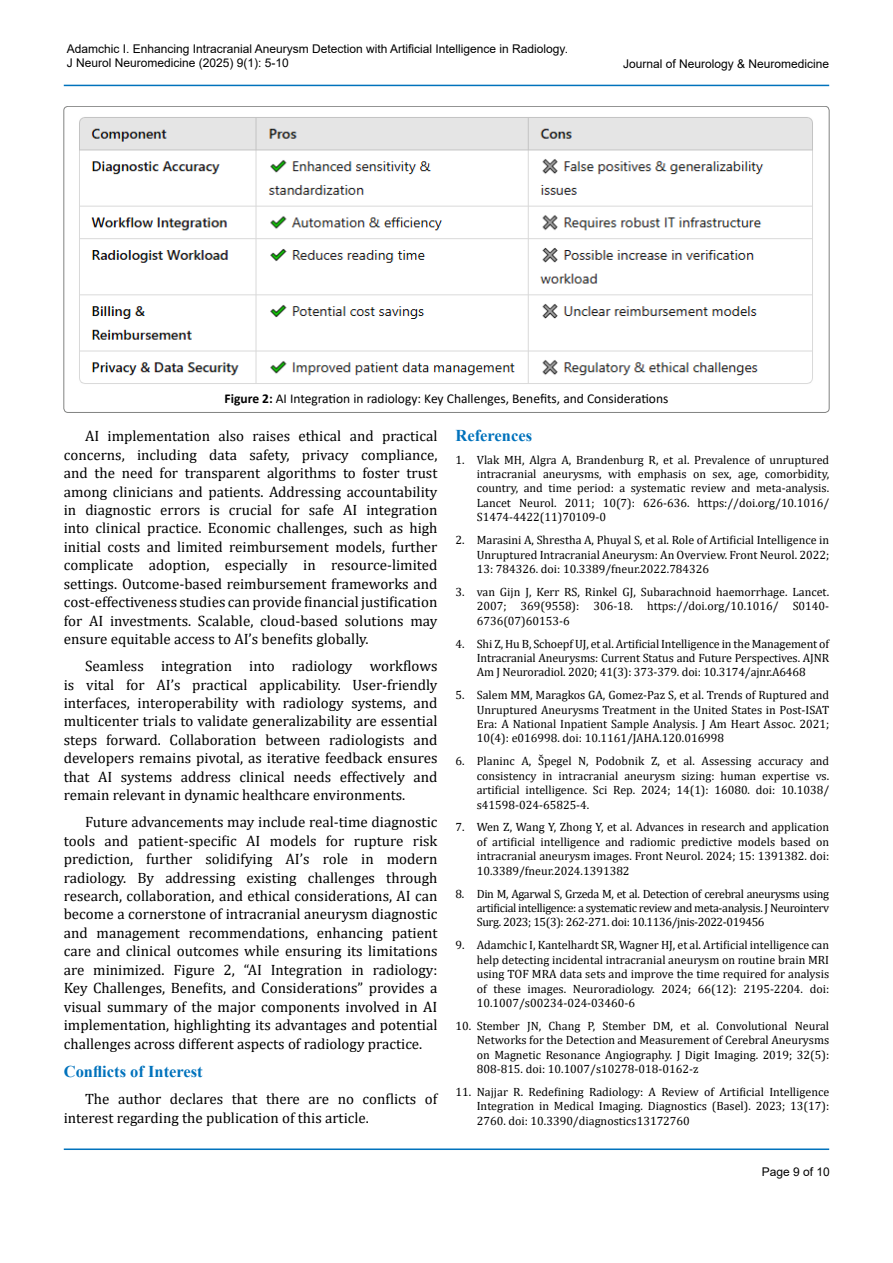
<style>
.page{position:relative;width:893px;height:1263px;background:#fff}
.page>*{position:absolute;margin:0;border:0;box-sizing:border-box;transform-origin:0 0}
.t1{font:700 16.5px "Times New Roman";color:#0072bc}
.t2{font:15px/18.5px "Cambria";color:#000;text-align:justify}
.t3{font:13.5px "Calibri";color:#000}
.t4{font:12px/14.4px "Cambria";color:#000;text-align:justify}
.t5{font:12px/14.4px "Arial";color:#000}
.s1{font-weight:700}
</style>
<div class="page">
<hr style="left:64px;top:1148px;width:765px;height:2px;background:#0072bc">
<hr style="left:64px;top:85px;width:765px;height:1px;background:#0072bc">
<img style="left:79px;top:117px;width:734px;height:267px">
<p class="t5" style="left:67px;top:41px;width:503px">Adamchic I. Enhancing Intracranial Aneurysm Detection with Artificial Intelligence in Radiology.<br>J Neurol Neuromedicine (2025) 9(1): 5-10</p>
<p class="t5" style="left:623px;top:57px;width:208px">Journal of Neurology &amp; Neuromedicine</p>
<p class="t3" style="left:225px;top:389px;width:445px"><span class="s1">Figure 2:</span> AI Integration in radiology: Key Challenges, Benefits, and Considerations</p>
<p class="t2" style="left:64px;top:427px;width:375px;text-indent:21px">AI implementation also raises ethical and practical concerns, including data safety, privacy compliance, and the need for transparent algorithms to foster trust among clinicians and patients. Addressing accountability in diagnostic errors is crucial for safe AI integration into clinical practice. Economic challenges, such as high initial costs and limited reimbursement models, further complicate adoption, especially in resource-limited settings. Outcome-based reimbursement frameworks and cost-effectiveness studies can provide financial justification for AI investments. Scalable, cloud-based solutions may ensure equitable access to AI’s benefits globally.</p>
<p class="t2" style="left:64px;top:657px;width:375px;text-indent:21px">Seamless integration into radiology workflows is vital for AI’s practical applicability. User-friendly interfaces, interoperability with radiology systems, and multicenter trials to validate generalizability are essential steps forward. Collaboration between radiologists and developers remains pivotal, as iterative feedback ensures that AI systems address clinical needs effectively and remain relevant in dynamic healthcare environments.</p>
<p class="t2" style="left:64px;top:813px;width:375px;text-indent:21px">Future advancements may include real-time diagnostic tools and patient-specific AI models for rupture risk prediction, further solidifying AI’s role in modern radiology. By addressing existing challenges through research, collaboration, and ethical considerations, AI can become a cornerstone of intracranial aneurysm diagnostic and management recommendations, enhancing patient care and clinical outcomes while ensuring its limitations are minimized. Figure 2, “AI Integration in radiology:<br>Key Challenges, Benefits, and Considerations” provides a visual summary of the major components involved in AI implementation, highlighting its advantages and potential challenges across different aspects of radiology practice.</p>
<h1 class="t1" style="left:64px;top:1059px;width:141px">Conflicts of Interest</h1>
<p class="t2" style="left:64px;top:1089px;width:375px;line-height:19px;text-indent:21px">The author declares that there are no conflicts of interest regarding the publication of this article.</p>
<h1 class="t1" style="left:455px;top:423px;width:78px">References</h1>
<p class="t4" style="left:477px;top:452px;width:354px;text-indent:-21px">1. Vlak MH, Algra A, Brandenburg R, et al. Prevalence of unruptured intracranial aneurysms, with emphasis on sex, age, comorbidity, country, and time period: a systematic review and meta-analysis.<br>Lancet Neurol. 2011; 10(7): 626-636. https://doi.org/10.1016/ S1474-4422(11)70109-0</p>
<p class="t4" style="left:477px;top:533px;width:354px;text-indent:-21px">2. Marasini A, Shrestha A, Phuyal S, et al. Role of Artificial Intelligence in Unruptured Intracranial Aneurysm: An Overview. Front Neurol. 2022; 13: 784326. doi: 10.3389/fneur.2022.784326</p>
<p class="t4" style="left:477px;top:584px;width:354px;text-indent:-21px">3. van Gijn J, Kerr RS, Rinkel GJ, Subarachnoid haemorrhage. Lancet.<br>2007; 369(9558): 306-18. https://doi.org/10.1016/ S0140- 6736(07)60153-6</p>
<p class="t4" style="left:477px;top:636px;width:354px;text-indent:-21px">4. Shi Z, Hu B, Schoepf UJ, et al. Artificial Intelligence in the Management of Intracranial Aneurysms: Current Status and Future Perspectives. AJNR Am J Neuroradiol. 2020; 41(3): 373-379. doi: 10.3174/ajnr.A6468</p>
<p class="t4" style="left:477px;top:688px;width:354px;text-indent:-21px">5. Salem MM, Maragkos GA, Gomez-Paz S, et al. Trends of Ruptured and Unruptured Aneurysms Treatment in the United States in Post-ISAT Era: A National Inpatient Sample Analysis. J Am Heart Assoc. 2021; 10(4): e016998. doi: 10.1161/JAHA.120.016998</p>
<p class="t4" style="left:477px;top:754px;width:354px;text-indent:-21px">6. Planinc A, Špegel N, Podobnik Z, et al. Assessing accuracy and consistency in intracranial aneurysm sizing: human expertise vs. artificial intelligence. Sci Rep. 2024; 14(1): 16080. doi: 10.1038/ s41598-024-65825-4.</p>
<p class="t4" style="left:477px;top:820px;width:354px;text-indent:-21px">7. Wen Z, Wang Y, Zhong Y, et al. Advances in research and application of artificial intelligence and radiomic predictive models based on intracranial aneurysm images. Front Neurol. 2024; 15: 1391382. doi:<br>10.3389/fneur.2024.1391382</p>
<p class="t4" style="left:477px;top:886px;width:354px;text-indent:-21px">8. Din M, Agarwal S, Grzeda M, et al. Detection of cerebral aneurysms using artificial intelligence: a systematic review and meta-analysis. J Neurointerv Surg. 2023; 15(3): 262-271. doi: 10.1136/jnis-2022-019456</p>
<p class="t4" style="left:477px;top:938px;width:354px;text-indent:-21px">9. Adamchic I, Kantelhardt SR, Wagner HJ, et al. Artificial intelligence can help detecting incidental intracranial aneurysm on routine brain MRI using TOF MRA data sets and improve the time required for analysis of these images. Neuroradiology. 2024; 66(12): 2195-2204. doi:<br>10.1007/s00234-024-03460-6</p>
<p class="t4" style="left:477px;top:1018px;width:354px;text-indent:-21px">10. Stember JN, Chang P, Stember DM, et al. Convolutional Neural Networks for the Detection and Measurement of Cerebral Aneurysms on Magnetic Resonance Angiography. J Digit Imaging. 2019; 32(5):<br>808-815. doi: 10.1007/s10278-018-0162-z</p>
<p class="t4" style="left:477px;top:1084px;width:354px;text-indent:-21px">11. Najjar R. Redefining Radiology: A Review of Artificial Intelligence Integration in Medical Imaging. Diagnostics (Basel). 2023; 13(17):<br>2760. doi: 10.3390/diagnostics13172760</p>
<p class="t5" style="left:762px;top:1165px;width:70px">Page 9 of 10</p>
</div>
